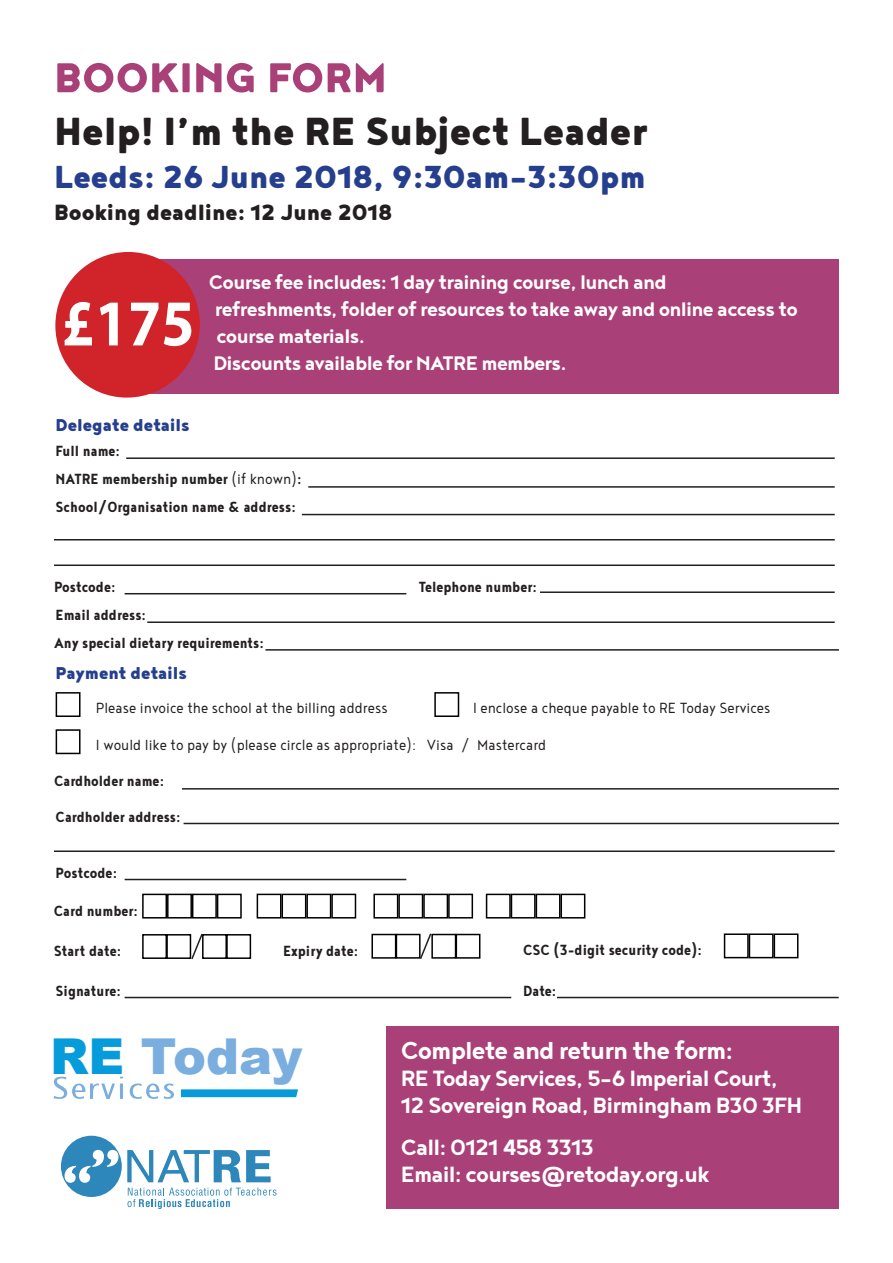
<style>
.page{position:relative;width:893px;height:1263px;background:#fff}
.page>*{position:absolute;margin:0;border:0;box-sizing:border-box;transform-origin:0 0}
.t1{font:700 65.85px "Myriad Pro";color:#fff;scale:.91 1}
.t2{font:900 51px "Noyh";color:#a94178}
.t3{font:900 49.5px "Arial";color:#79aede}
.t4{font:900 48px "Noyh";color:#231f20}
.t5{font:900 39px "Noyh";color:#253f8e}
.t6{font:700 30px "Noyh";letter-spacing:-.03em;color:#fff}
.t7{font:700 27px "Noyh";letter-spacing:-.03em;color:#fff}
.t8{font:900 27px "Noyh";color:#231f20}
.t9{font:700 24px/27px "Noyh";letter-spacing:-.03em;color:#fff}
.t10{font:900 21px "Noyh";color:#253f8e}
.t11{font:700 18px "Noyh Slim";color:#231f20}
.t12{font:300 18px "Noyh Slim";color:#231f20}
.s1{font-weight:300}
.s2{color:#069bda}
</style>
<div class="page">
<div style="left:113px;top:259px;width:726px;height:135px;background:#a94178"></div>
<div style="left:55px;top:252px;width:145px;height:146px;background:#d1232a;border-radius:50%"></div>
<hr style="left:126px;top:457px;width:709px;height:2px;background:#231f20">
<hr style="left:308px;top:486px;width:527px;height:2px;background:#231f20">
<hr style="left:302px;top:514px;width:533px;height:1px;background:#231f20">
<hr style="left:54px;top:539px;width:781px;height:1px;background:#231f20">
<hr style="left:54px;top:564px;width:781px;height:2px;background:#231f20">
<hr style="left:125px;top:593px;width:281px;height:1px;background:#231f20">
<hr style="left:540px;top:591px;width:295px;height:2px;background:#231f20">
<hr style="left:147px;top:621px;width:688px;height:2px;background:#231f20">
<hr style="left:265px;top:649px;width:574px;height:2px;background:#231f20">
<div style="left:56px;top:692px;width:25px;height:25px;border:2px solid #000"></div>
<div style="left:434px;top:692px;width:25px;height:25px;border:2px solid #000"></div>
<div style="left:56px;top:729px;width:25px;height:25px;border:2px solid #000"></div>
<hr style="left:182px;top:788px;width:657px;height:1px;background:#231f20">
<hr style="left:184px;top:823px;width:655px;height:1px;background:#231f20">
<hr style="left:54px;top:850px;width:781px;height:2px;background:#231f20">
<hr style="left:125px;top:879px;width:281px;height:1px;background:#231f20">
<div style="left:142px;top:894px;width:25px;height:24px;border:2px solid #000"></div>
<div style="left:167px;top:894px;width:25px;height:24px;border:2px solid #000"></div>
<div style="left:192px;top:894px;width:25px;height:24px;border:2px solid #000"></div>
<div style="left:217px;top:894px;width:25px;height:24px;border:2px solid #000"></div>
<div style="left:257px;top:894px;width:25px;height:24px;border:2px solid #000"></div>
<div style="left:282px;top:894px;width:24px;height:24px;border:2px solid #000"></div>
<div style="left:306px;top:894px;width:25px;height:24px;border:2px solid #000"></div>
<div style="left:331px;top:894px;width:25px;height:24px;border:2px solid #000"></div>
<div style="left:373px;top:894px;width:25px;height:24px;border:2px solid #000"></div>
<div style="left:398px;top:894px;width:25px;height:24px;border:2px solid #000"></div>
<div style="left:423px;top:894px;width:25px;height:24px;border:2px solid #000"></div>
<div style="left:448px;top:894px;width:25px;height:24px;border:2px solid #000"></div>
<div style="left:486px;top:894px;width:25px;height:24px;border:2px solid #000"></div>
<div style="left:511px;top:894px;width:25px;height:24px;border:2px solid #000"></div>
<div style="left:536px;top:894px;width:24px;height:24px;border:2px solid #000"></div>
<div style="left:560px;top:894px;width:25px;height:24px;border:2px solid #000"></div>
<div style="left:142px;top:934px;width:25px;height:25px;border:2px solid #000"></div>
<div style="left:166px;top:934px;width:25px;height:25px;border:2px solid #000"></div>
<div style="left:202px;top:934px;width:25px;height:25px;border:2px solid #000"></div>
<div style="left:226px;top:934px;width:25px;height:25px;border:2px solid #000"></div>
<svg style="left:190px;top:933px;width:14px;height:27px"></svg>
<div style="left:371px;top:934px;width:25px;height:25px;border:2px solid #000"></div>
<div style="left:396px;top:934px;width:25px;height:25px;border:2px solid #000"></div>
<div style="left:431px;top:934px;width:25px;height:25px;border:2px solid #000"></div>
<div style="left:456px;top:934px;width:24px;height:25px;border:2px solid #000"></div>
<svg style="left:419px;top:933px;width:14px;height:26px"></svg>
<hr style="left:125px;top:997px;width:386px;height:1px;background:#231f20">
<hr style="left:557px;top:997px;width:282px;height:1px;background:#231f20">
<svg style="left:181px;top:1089px;width:117px;height:8px"></svg>
<svg style="left:54px;top:1077px;width:120px;height:22px"></svg>
<div style="left:61px;top:1136px;width:61px;height:61px;background:#2d87ba;border-radius:50%"></div>
<svg style="left:127px;top:1150px;width:150px;height:59px"></svg>
<svg style="left:65px;top:1150px;width:53px;height:33px"></svg>
<div style="left:386px;top:1027px;width:453px;height:182px;background:#a94178"></div>
<div style="left:724px;top:933px;width:25px;height:25px;border:2px solid #000"></div>
<div style="left:749px;top:933px;width:25px;height:25px;border:2px solid #000"></div>
<div style="left:774px;top:933px;width:24px;height:25px;border:2px solid #000"></div>
<p class="t2" style="left:54px;top:47px;width:334px">BOOKING FORM</p>
<p class="t4" style="left:54px;top:102px;width:595px">Help! I’m the RE Subject Leader</p>
<p class="t5" style="left:54px;top:153px;width:593px">Leeds: 26 June 2018, 9:30am-3:30pm</p>
<p class="t8" style="left:54px;top:196px;width:340px">Booking deadline: 12 June 2018</p>
<h1 class="t1" style="left:62px;top:280px;width:148px">£175</h1>
<p class="t9" style="left:209px;top:267px;width:459px">Course fee includes: 1 day training course, lunch and</p>
<p class="t9" style="left:215px;top:294px;width:584px">refreshments, folder of resources to take away and online access to course materials.</p>
<p class="t9" style="left:213px;top:348px;width:355px">Discounts available for NATRE members.</p>
<p class="t10" style="left:56px;top:413px;width:136px">Delegate details</p>
<p class="t11" style="left:56px;top:440px;width:66px">Full name:</p>
<p class="t11" style="left:56px;top:469px;width:247px">NATRE membership number <span class="s1">(if known)</span>:</p>
<p class="t11" style="left:56px;top:496px;width:242px">School/Organisation name &amp; address:</p>
<p class="t11" style="left:54px;top:576px;width:63px">Postcode:</p>
<p class="t11" style="left:419px;top:576px;width:119px">Telephone number:</p>
<p class="t11" style="left:56px;top:605px;width:92px">Email address:</p>
<p class="t11" style="left:54px;top:632px;width:211px">Any special dietary requirements:</p>
<p class="t10" style="left:56px;top:660px;width:133px">Payment details</p>
<p class="t12" style="left:96px;top:698px;width:293px">Please invoice the school at the billing address</p>
<p class="t12" style="left:473px;top:698px;width:299px">I enclose a cheque payable to RE Today Services</p>
<p class="t12" style="left:96px;top:735px;width:452px">I would like to pay by (please circle as appropriate): Visa / Mastercard</p>
<p class="t11" style="left:54px;top:771px;width:112px">Cardholder name:</p>
<p class="t11" style="left:56px;top:807px;width:127px">Cardholder address:</p>
<p class="t11" style="left:56px;top:862px;width:63px">Postcode:</p>
<p class="t11" style="left:54px;top:900px;width:86px">Card number:</p>
<p class="t11" style="left:54px;top:941px;width:69px">Start date:</p>
<p class="t11" style="left:283px;top:940px;width:77px">Expiry date:</p>
<p class="t11" style="left:56px;top:980px;width:67px">Signature:</p>
<p class="t11" style="left:523px;top:980px;width:35px">Date:</p>
<h3 class="t3" style="left:50px;top:1020px;width:254px"><span class="s2">RE</span> Today</h3>
<p class="t11" style="left:523px;top:940px;width:180px">CSC (3-digit security code):</p>
<p class="t6" style="left:401px;top:1033px;width:334px">Complete and return the form:</p>
<p class="t7" style="left:401px;top:1062px;width:378px">RE Today Services, 5-6 Imperial Court,</p>
<p class="t7" style="left:401px;top:1089px;width:403px">12 Sovereign Road, Birmingham B30 3FH</p>
<p class="t7" style="left:401px;top:1131px;width:195px">Call: 0121 458 3313</p>
<p class="t7" style="left:401px;top:1158px;width:310px">Email: courses@retoday.org.uk</p>
</div>
